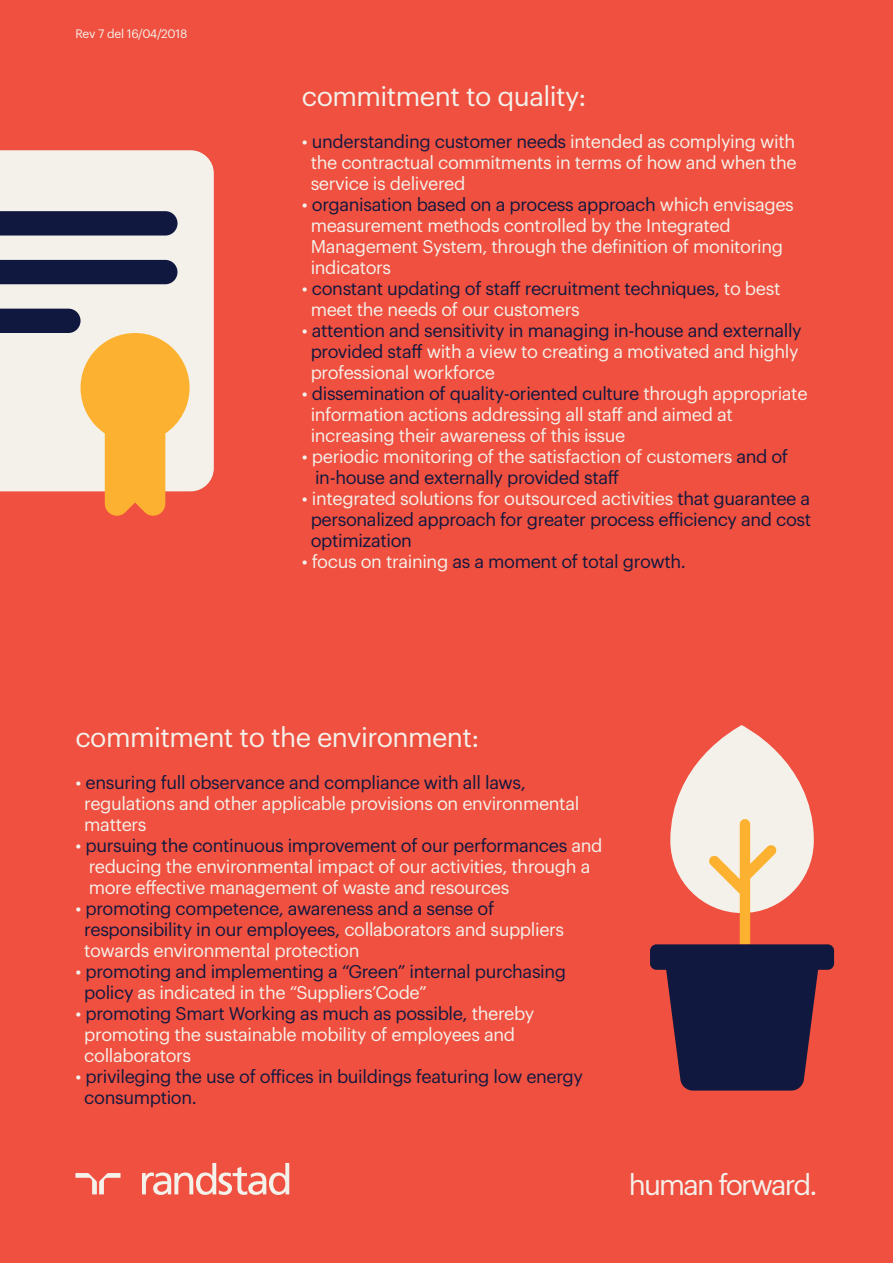
<style>
.page{position:relative;width:893px;height:1263px;background:#ef5040}
.page>*{position:absolute;margin:0;border:0;box-sizing:border-box;transform-origin:0 0}
.t1{font:28.5px "Graphik LCG";letter-spacing:-.06em;color:#f4f1ea}
.t2{font:27px "Graphik LCG";letter-spacing:-.02em;color:#f4f1ea}
.t3{font:18px/21px "Graphik LCG";letter-spacing:-.02em;color:#f4f1ea}
.t4{font:18px/21px "Graphik LCG";letter-spacing:-.02em;color:#11183f}
.t5{font:12px "Graphik LCG";letter-spacing:-.02em;color:#f4f1ea}
.s1{color:#11183f}
.s2{color:#f4f1ea}
</style>
<div class="page">
<svg style="left:650px;top:725px;width:184px;height:365px"></svg>
<div style="left:0;top:150px;width:214px;height:341px;background:#f4f1ea"></div>
<svg style="left:0;top:211px;width:178px;height:25px;background:#1a2146"></svg>
<div style="left:0;top:260px;width:177px;height:24px;background:#11183f"></div>
<svg style="left:0;top:309px;width:190px;height:207px;background:#ebc292"></svg>
<svg style="left:75px;top:1163px;width:214px;height:32px"></svg>
<p class="t5" style="left:75px;top:24px;width:113px">Rev 7 del 16/04/2018</p>
<h2 class="t2" style="left:302px;top:76px;width:286px">commitment to quality:</h2>
<p class="t3" style="left:311px;top:130px;width:487px;text-align:justify;text-indent:-9px">• <span class="s1">understanding customer needs</span> intended as complying with the contractual commitments in terms of how and when the service is delivered</p>
<p class="t3" style="left:311px;top:193px;width:485px;text-indent:-9px">• <span class="s1">organisation based on a process approach</span> which envisages measurement methods controlled by the Integrated Management System, through the definition of monitoring indicators</p>
<p class="t4" style="left:311px;top:277px;width:471px;text-indent:-9px"><span class="s2">•</span> constant updating of staff recruitment techniques, <span class="s2">to best meet the needs of our customers</span></p>
<p class="t4" style="left:311px;top:319px;width:493px;text-indent:-9px"><span class="s2">•</span> attention and sensitivity in managing in-house and externally provided staff <span class="s2">with a view to creating a motivated and highly professional workforce</span></p>
<p class="t3" style="left:311px;top:382px;width:498px;text-indent:-9px">• <span class="s1">dissemination of quality-oriented culture</span> through appropriate information actions addressing all staff and aimed at increasing their awareness of this issue</p>
<p class="t3" style="left:315px;top:445px;width:475px;text-indent:-13px">• periodic monitoring of the satisfaction of customers <span class="s1">and of in-house and externally provided staff</span></p>
<p class="t4" style="left:311px;top:487px;width:502px;text-align:justify;text-indent:-9px"><span class="s2">• integrated solutions for outsourced activities</span> that guarantee a personalized approach for greater process efficiency and cost optimization</p>
<p class="t4" style="left:302px;top:550px;width:385px"><span class="s2">• focus on training</span> as a moment of total growth.</p>
<h2 class="t2" style="left:75px;top:717px;width:405px">commitment to the environment:</h2>
<p class="t3" style="left:84px;top:771px;width:497px;text-indent:-9px">• <span class="s1">ensuring full observance and compliance with all laws, </span>regulations and other applicable provisions on environmental matters</p>
<p class="t3" style="left:89px;top:834px;width:515px;text-indent:-13px">• <span class="s1">pursuing the continuous improvement of our performances</span> and reducing the environmental impact of our activities, through a more effective management of waste and resources</p>
<p class="t4" style="left:84px;top:897px;width:481px;text-indent:-9px"><span class="s2">•</span> promoting competence, awareness and a sense of responsibility in our employees, <span class="s2">collaborators and suppliers towards environmental protection</span></p>
<p class="t4" style="left:84px;top:960px;width:483px;text-indent:-9px"><span class="s2">•</span> promoting and implementing a “Green” internal purchasing policy <span class="s2">as indicated in the “Suppliers’Code”</span></p>
<p class="t3" style="left:84px;top:1002px;width:452px;text-indent:-9px">• <span class="s1">promoting Smart Working as much as possible,</span> thereby promoting the sustainable mobility of employees and collaborators</p>
<p class="t4" style="left:84px;top:1065px;width:500px;text-indent:-9px"><span class="s2">•</span> privileging the use of offices in buildings featuring low energy consumption.</p>
<h1 class="t1" style="left:629px;top:1163px;width:190px">human forward.</h1>
</div>
